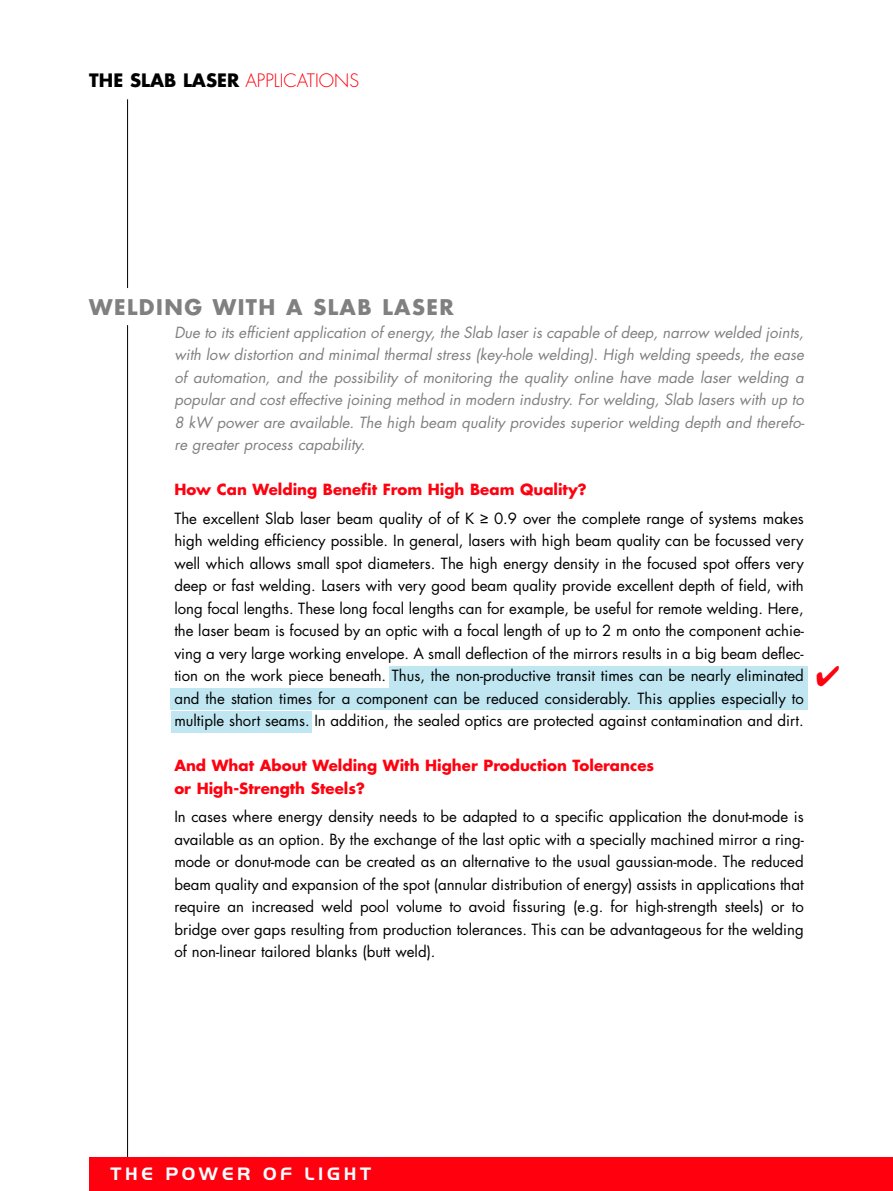
<style>
.page{position:relative;width:893px;height:1191px;background:#fff}
.page>*{position:absolute;margin:0;border:0;box-sizing:border-box;transform-origin:0 0}
.t1{font:700 21px "Futura";letter-spacing:.07em;color:#808080}
.t2{font:700 18.75px "Handel Gothic D";letter-spacing:.195em;color:#fff}
.t3{font:700 18px "Futura";color:#000}
.t4{font:15px/22.5px "Futura";color:#000;text-align:justify}
.t5{font:italic 15px/22.5px "Futura";color:#808080;text-align:justify}
.t6{font:700 15px/22.5px "Futura";color:#ff000f}
.s1{font-weight:300;color:#ff000f}
.s2{font-weight:700;color:#ff000f}
.s3{font-family:"Arial"}
</style>
<div class="page">
<div style="left:389px;top:666px;width:419px;height:21px;background:#c0e7f1"></div>
<div style="left:171px;top:689px;width:637px;height:21px;background:#c0e7f1"></div>
<div style="left:171px;top:711px;width:140px;height:21px;background:#c0e7f1"></div>
<hr style="left:127px;top:325px;width:1px;height:838px;background:#000">
<div style="left:89px;top:1157px;width:804px;height:34px;background:#ff000f"></div>
<hr style="left:127px;top:99px;width:1px;height:189px;background:#000">
<p class="t3" style="left:89px;top:72px;width:271px">THE SLAB LASER <span class="s1">APPLICATIONS</span></p>
<h1 class="t1" style="left:89px;top:298px;width:366px">WELDING WITH A SLAB LASER</h1>
<p class="t5" style="left:174px;top:322px;width:632px">Due to its efficient application of energy, the Slab laser is capable of deep, narrow welded joints, with low distortion and minimal thermal stress (key-hole welding). High welding speeds, the ease of automation, and the possibility of monitoring the quality online have made laser welding a popular and cost effective joining method in modern industry. For welding, Slab lasers with up to 8 kW power are available. The high beam quality provides superior welding depth and therefo&shy;re greater process capability.</p>
<p class="t4" style="left:174px;top:477px;width:631px;line-height:28.5px"><span class="s2">How Can Welding Benefit From High Beam Quality?<br></span>The excellent Slab laser beam quality of of K <span class="s3">≥</span> 0.9 over the complete range of systems makes</p>
<p class="t4" style="left:174px;top:531px;width:631px">high welding efficiency possible. In general, lasers with high beam quality can be focussed very well which allows small spot diameters. The high energy density in the focused spot offers very deep or fast welding. Lasers with very good beam quality provide excellent depth of field, with long focal lengths. These long focal lengths can for example, be useful for remote welding. Here, the laser beam is focused by an optic with a focal length of up to 2 m onto the component achie&shy;ving a very large working envelope. A small deflection of the mirrors results in a big beam deflec&shy;tion on the work piece beneath. Thus, the non-productive transit times can be nearly eliminated and the station times for a component can be reduced considerably. This applies especially to multiple short seams. In addition, the sealed optics are protected against contamination and dirt.</p>
<p class="t6" style="left:174px;top:756px;width:481px">And What About Welding With Higher Production Tolerances or High-Strength Steels?</p>
<p class="t4" style="left:174px;top:807px;width:631px">In cases where energy density needs to be adapted to a specific application the donut-mode is available as an option. By the exchange of the last optic with a specially machined mirror a ring&shy;mode or donut-mode can be created as an alternative to the usual gaussian-mode. The reduced beam quality and expansion of the spot (annular distribution of energy) assists in applications that require an increased weld pool volume to avoid fissuring (e.g. for high-strength steels) or to bridge over gaps resulting from production tolerances. This can be advantageous for the welding of non-linear tailored blanks (butt weld).</p>
<p class="t2" style="left:111px;top:1162px;width:262px">THE POWER OF LIGHT</p>
</div>
